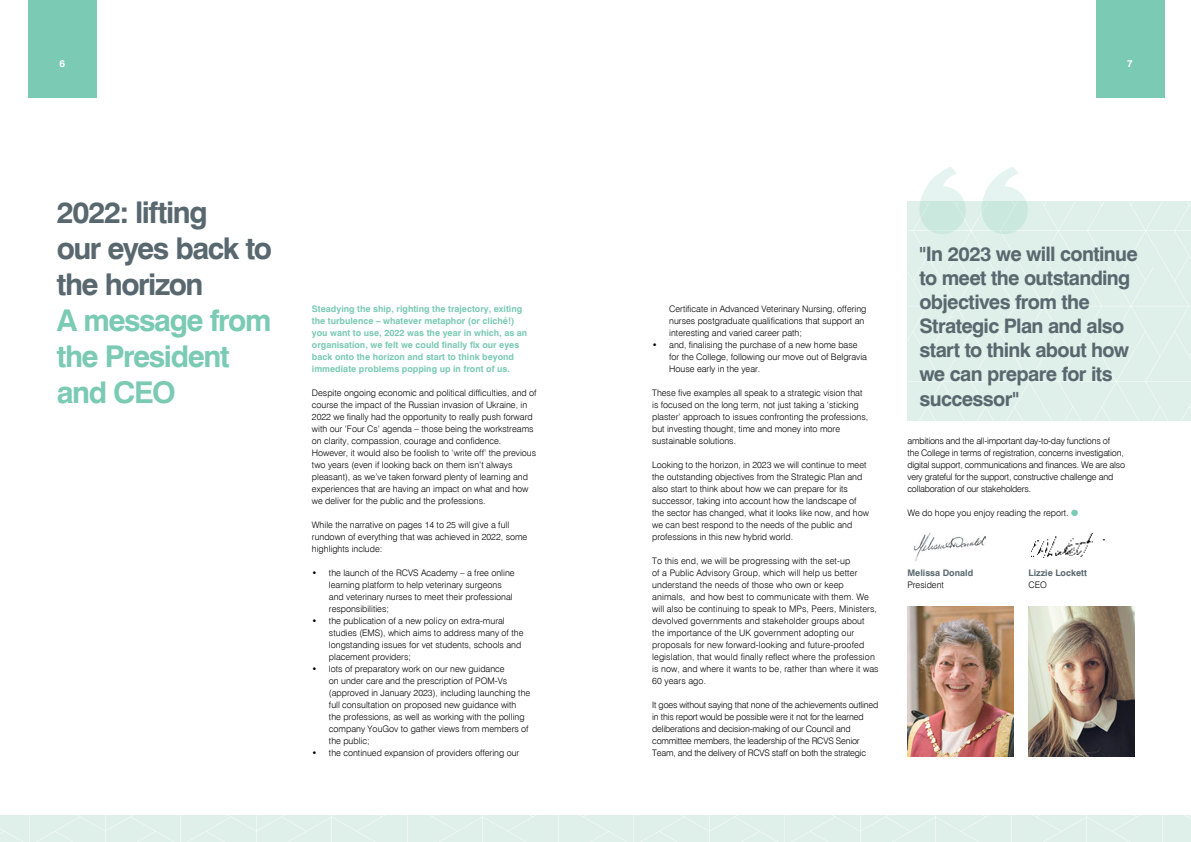
<style>
.page{position:relative;width:1191px;height:842px;background:#fff}
.page>*{position:absolute;margin:0;border:0;box-sizing:border-box;transform-origin:0 0}
.t1{font:700 30px/36px "Swiss 721 BT";letter-spacing:-.045em;color:#59686f}
.t2{font:700 20px/24px "Swiss 721 BT";letter-spacing:-.035em;color:#59686f}
.t3{font:700 10px "Swiss 721 BT";color:#fff}
.t4{font:300 9px/12px "Swiss 721 BT";color:#000}
.t5{font:300 9px/12px "Swiss 721 BT";letter-spacing:-.02em;color:#000}
.t6{font:700 9px/12px "Swiss 721 BT";color:#7bcab3}
.t7{font:700 9px "Swiss 721 BT";color:#59686f}
.s1{color:#7bcab3}
</style>
<div class="page">
<div style="left:28px;top:0;width:68px;height:98px;background:#7bcab3"></div>
<div style="left:907px;top:268px;width:284px;height:153px;background:#def0e9"></div>
<div style="left:1096px;top:0;width:68px;height:98px;background:#7bcab3"></div>
<img style="left:1031px;top:533px;width:74px;height:25px">
<img style="left:913px;top:533px;width:73px;height:28px">
<img style="left:907px;top:607px;width:106px;height:150px">
<img style="left:1028px;top:607px;width:106px;height:150px">
<div style="left:0;top:815px;width:1191px;height:27px;background:#def0e9"></div>
<svg style="left:907px;top:167px;width:284px;height:101px"></svg>
<p class="t3" style="left:60px;top:57px;width:7px">6</p>
<p class="t3" style="left:1127px;top:57px;width:7px">7</p>
<p class="t1" style="left:57px;top:194px;width:217px">2022: lifting<br>our eyes back to the horizon<br><span class="s1">A message from the President and CEO</span></p>
<p class="t6" style="left:312px;top:303px;width:217px">Steadying the ship, righting the trajectory, exiting the turbulence – whatever metaphor (or cliché!) you want to use, 2022 was the year in which, as an organisation, we felt we could finally fix our eyes back onto the horizon and start to think beyond immediate problems popping up in front of us.</p>
<p class="t4" style="left:312px;top:387px;width:226px">Despite ongoing economic and political difficulties, and of course the impact of the Russian invasion of Ukraine, in 2022 we finally had the opportunity to really push forward with our ‘Four Cs’ agenda – those being the workstreams on clarity, compassion, courage and confidence.<br>However, it would also be foolish to ‘write off’ the previous two years (even if looking back on them isn’t always pleasant), as we’ve taken forward plenty of learning and experiences that are having an impact on what and how we deliver for the public and the professions.</p>
<p class="t4" style="left:312px;top:519px;width:217px">While the narrative on pages 14 to 25 will give a full rundown of everything that was achieved in 2022, some highlights include:</p>
<p class="t4" style="left:329px;top:567px;width:187px;text-indent:-17px">• the launch of the RCVS Academy – a free online learning platform to help veterinary surgeons and veterinary nurses to meet their professional responsibilities;</p>
<p class="t4" style="left:329px;top:615px;width:196px;text-indent:-17px">• the publication of a new policy on extra-mural studies (EMS), which aims to address many of the longstanding issues for vet students, schools and placement providers;</p>
<p class="t4" style="left:329px;top:663px;width:203px;text-indent:-17px">• lots of preparatory work on our new guidance<br>on under care and the prescription of POM-Vs (approved in January 2023), including launching the full consultation on proposed new guidance with the professions, as well as working with the polling company YouGov to gather views from members of the public;</p>
<p class="t4" style="left:312px;top:747px;width:209px">• the continued expansion of providers offering our</p>
<p class="t4" style="left:669px;top:303px;width:199px">Certificate in Advanced Veterinary Nursing, offering nurses postgraduate qualifications that support an interesting and varied career path;</p>
<p class="t4" style="left:669px;top:339px;width:199px;text-indent:-17px">• and, finalising the purchase of a new home base for the College, following our move out of Belgravia<br>House early in the year.</p>
<p class="t4" style="left:652px;top:387px;width:217px">These five examples all speak to a strategic vision that is focused on the long term, not just taking a ‘sticking plaster’ approach to issues confronting the professions, but investing thought, time and money into more sustainable solutions.</p>
<p class="t4" style="left:652px;top:459px;width:218px">Looking to the horizon, in 2023 we will continue to meet the outstanding objectives from the Strategic Plan and also start to think about how we can prepare for its successor, taking into account how the landscape of the sector has changed, what it looks like now, and how we can best respond to the needs of the public and professions in this new hybrid world.</p>
<p class="t4" style="left:652px;top:555px;width:228px">To this end, we will be progressing with the set-up<br>of a Public Advisory Group, which will help us better understand the needs of those who own or keep animals, and how best to communicate with them. We will also be continuing to speak to MPs, Peers, Ministers, devolved governments and stakeholder groups about the importance of the UK government adopting our proposals for new forward-looking and future-proofed legislation, that would finally reflect where the profession is now, and where it wants to be, rather than where it was 60 years ago.</p>
<p class="t5" style="left:652px;top:699px;width:228px">It goes without saying that none of the achievements outlined in this report would be possible were it not for the learned deliberations and decision-making of our Council and committee members, the leadership of the RCVS Senior Team, and the delivery of RCVS staff on both the strategic</p>
<p class="t2" style="left:919px;top:242px;width:220px">"In 2023 we will continue to meet the outstanding objectives from the<br>Strategic Plan and also start to think about how we can prepare for its successor"</p>
<p class="t5" style="left:907px;top:435px;width:219px">ambitions and the all-important day-to-day functions of<br>the College in terms of registration, concerns investigation, digital support, communications and finances. We are also very grateful for the support, constructive challenge and collaboration of our stakeholders.</p>
<p class="t4" style="left:907px;top:507px;width:172px">We do hope you enjoy reading the report. <span class="s1">●</span></p>
<p class="t7" style="left:907px;top:567px;width:67px">Melissa Donald</p>
<p class="t7" style="left:1028px;top:567px;width:60px">Lizzie Lockett</p>
<p class="t4" style="left:907px;top:579px;width:38px">President</p>
<p class="t4" style="left:1028px;top:579px;width:20px">CEO</p>
</div>
